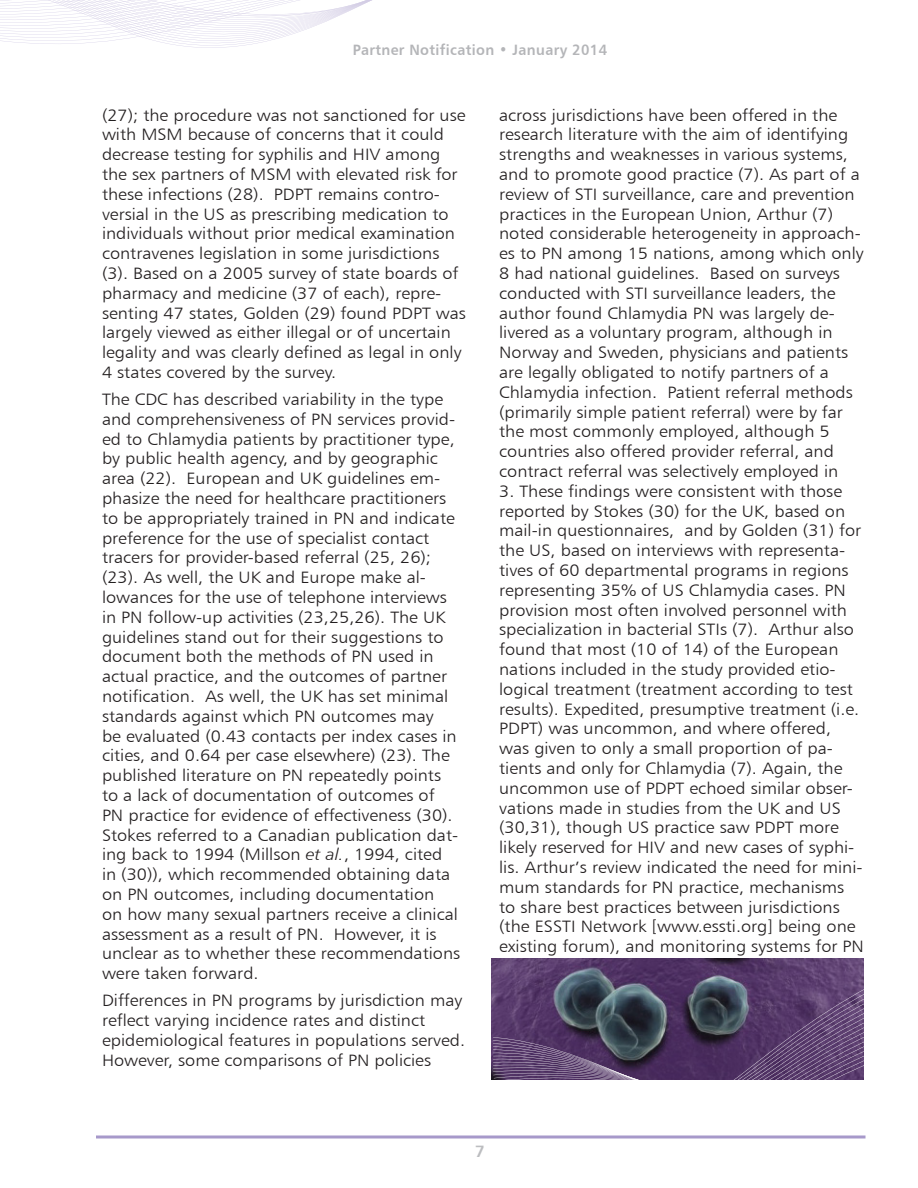
<style>
.page{position:relative;width:918px;height:1188px;background:#fff}
.page>*{position:absolute;margin:0;border:0;box-sizing:border-box;transform-origin:0 0}
.PHOTO_CREDIT{font:16.5px/19.8px "Humanist 777 BT Light B";color:#231f20;scale:1.1 1}
.t1{font:16.5px "Humanist 777 BT Bold B";color:#bcbdc0}
.t2{font:15px "Humanist 777 BT Bold B";letter-spacing:.025em;color:#b4b5b8;scale:.95 1}
.s1{font-family:"Humanist 777 BT Light Italic B"}
</style>
<div class="page">
<svg style="left:0;top:0;width:372px;height:48px"></svg>
<hr style="left:96px;top:1136px;width:770px;height:2px;background:#a799ca">
<img style="left:492px;top:958px;width:372px;height:122px">
<svg style="left:493px;top:973px;width:371px;height:3px"></svg>
<svg style="left:493px;top:976px;width:371px;height:5px;background:#5b4771"></svg>
<svg style="left:493px;top:981px;width:371px;height:99px;background:#524166"></svg>
<p class="t2" style="left:353px;top:40px;width:269px">Partner Notification • January 2014</p>
<p class="PHOTO_CREDIT" style="left:102px;top:105px;width:332px">(27); the procedure was not sanctioned for use with MSM because of concerns that it could decrease testing for syphilis and HIV among the sex partners of MSM with elevated risk for these infections (28). PDPT remains contro&shy;versial in the US as prescribing medication to individuals without prior medical examination contravenes legislation in some jurisdictions (3). Based on a 2005 survey of state boards of pharmacy and medicine (37 of each), repre&shy;senting 47 states, Golden (29) found PDPT was largely viewed as either illegal or of uncertain legality and was clearly defined as legal in only 4 states covered by the survey.</p>
<p class="PHOTO_CREDIT" style="left:102px;top:389px;width:327px">The CDC has described variability in the type and comprehensiveness of PN services provid&shy;ed to Chlamydia patients by practitioner type, by public health agency, and by geographic area (22). European and UK guidelines em&shy;phasize the need for healthcare practitioners to be appropriately trained in PN and indicate preference for the use of specialist contact tracers for provider-based referral (25, 26); (23). As well, the UK and Europe make al&shy;lowances for the use of telephone interviews in PN follow-up activities (23,25,26). The UK guidelines stand out for their suggestions to document both the methods of PN used in actual practice, and the outcomes of partner notification. As well, the UK has set minimal standards against which PN outcomes may<br>be evaluated (0.43 contacts per index cases in cities, and 0.64 per case elsewhere) (23). The published literature on PN repeatedly points to a lack of documentation of outcomes of<br>PN practice for evidence of effectiveness (30).<br>Stokes referred to a Canadian publication dat&shy;ing back to 1994 (Millson <span class="s1">et al.</span>, 1994, cited in (30)), which recommended obtaining data on PN outcomes, including documentation<br>on how many sexual partners receive a clinical assessment as a result of PN. However, it is unclear as to whether these recommendations were taken forward.</p>
<p class="PHOTO_CREDIT" style="left:102px;top:990px;width:332px">Differences in PN programs by jurisdiction may reflect varying incidence rates and distinct epidemiological features in populations served.<br>However, some comparisons of PN policies</p>
<p class="PHOTO_CREDIT" style="left:499px;top:105px;width:333px">across jurisdictions have been offered in the research literature with the aim of identifying strengths and weaknesses in various systems, and to promote good practice (7). As part of a review of STI surveillance, care and prevention practices in the European Union, Arthur (7) noted considerable heterogeneity in approach&shy;es to PN among 15 nations, among which only 8 had national guidelines. Based on surveys conducted with STI surveillance leaders, the author found Chlamydia PN was largely de&shy;livered as a voluntary program, although in Norway and Sweden, physicians and patients are legally obligated to notify partners of a Chlamydia infection. Patient referral methods (primarily simple patient referral) were by far the most commonly employed, although 5 countries also offered provider referral, and contract referral was selectively employed in</p>
<p class="PHOTO_CREDIT" style="left:499px;top:481px;width:333px">3. These findings were consistent with those reported by Stokes (30) for the UK, based on mail-in questionnaires, and by Golden (31) for the US, based on interviews with representa&shy;tives of 60 departmental programs in regions representing 35% of US Chlamydia cases. PN provision most often involved personnel with specialization in bacterial STIs (7). Arthur also found that most (10 of 14) of the European nations included in the study provided etio&shy;logical treatment (treatment according to test results). Expedited, presumptive treatment (i.e.<br>PDPT) was uncommon, and where offered, was given to only a small proportion of pa&shy;tients and only for Chlamydia (7). Again, the uncommon use of PDPT echoed similar obser&shy;vations made in studies from the UK and US (30,31), though US practice saw PDPT more likely reserved for HIV and new cases of syphi&shy;lis. Arthur’s review indicated the need for mini&shy;mum standards for PN practice, mechanisms to share best practices between jurisdictions (the ESSTI Network [www.essti.org] being one existing forum), and monitoring systems for PN</p>
<p class="t1" style="left:475px;top:1141px;width:11px">7</p>
</div>
